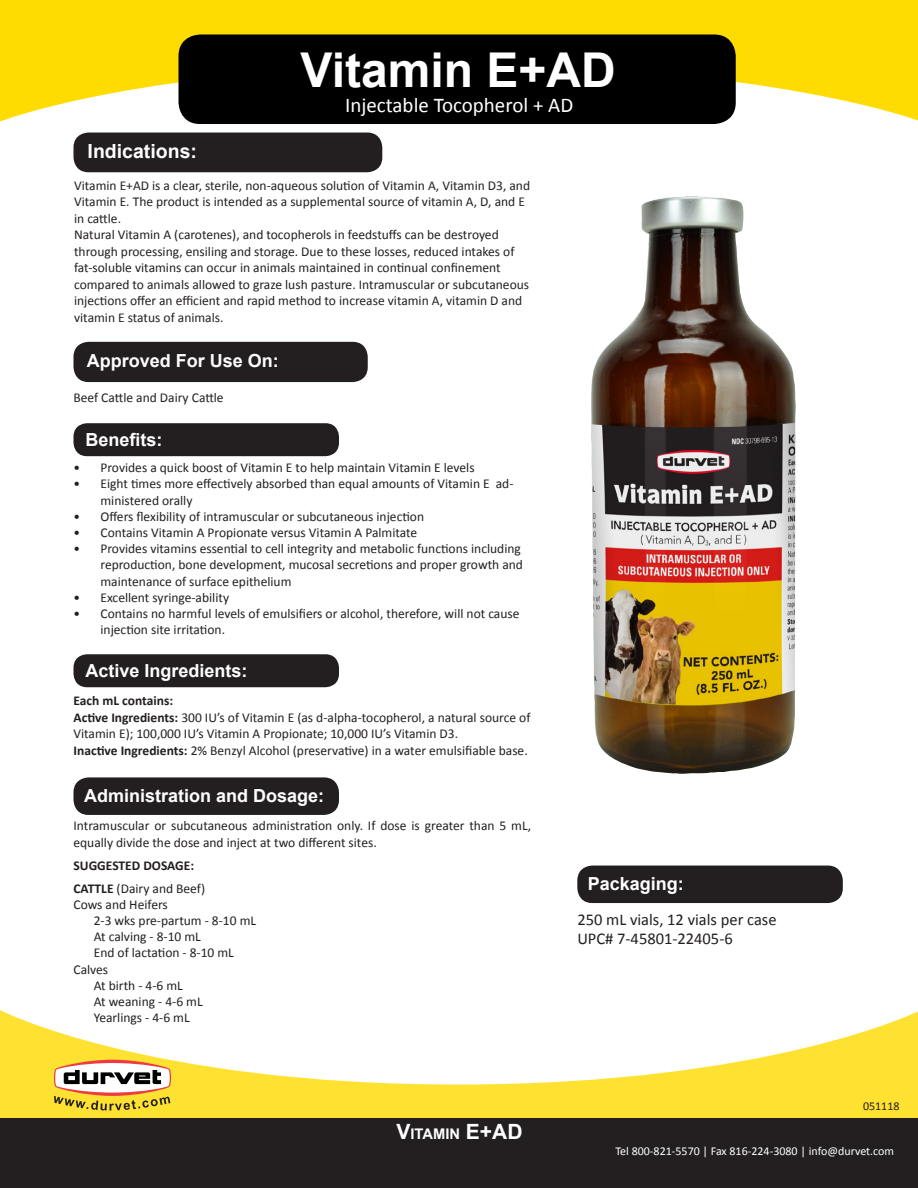
<style>
.page{position:relative;width:918px;height:1188px;background:#fff}
.page>*{position:absolute;margin:0;border:0;box-sizing:border-box;transform-origin:0 0}
.t1{font:700 48px "Arial";color:#fff}
.t2{font:21px "Calibri";color:#fff}
.t3{font:700 19.5px "Arial";color:#fff}
.t4{font:700 18px "Arial";color:#fff}
.t5{font:16.5px "Calibri";color:#231f20}
.t6{font:700 14.7px "Arial";color:#fff}
.t7{font:13.5px/16.5px "Calibri";color:#231f20}
.t8{font:700 13.5px "Calibri";color:#231f20}
.t9{font:12px "Calibri";color:#fff}
.t10{font:12px "Calibri";color:#231f20}
.s1{font-weight:700}
.s2{font-size:21px}
</style>
<div class="page">
<svg style="left:0;top:1010px;width:918px;height:109px"></svg>
<svg style="left:54px;top:1060px;width:117px;height:51px"></svg>
<div style="left:0;top:1119px;width:918px;height:69px;background:#231f20"></div>
<svg style="left:0;top:0;width:918px;height:122px;background:#fee023"></svg>
<div style="left:74px;top:342px;width:294px;height:40px;background:#231f20;border-radius:15px"></div>
<div style="left:74px;top:133px;width:308px;height:39px;background:#231f20;border-radius:15px"></div>
<div style="left:74px;top:654px;width:265px;height:33px;background:#231f20;border-radius:14px"></div>
<div style="left:74px;top:777px;width:265px;height:38px;background:#231f20;border-radius:15px"></div>
<div style="left:178px;top:34px;width:558px;height:90px;background:#000;border-radius:22px"></div>
<div style="left:74px;top:423px;width:265px;height:33px;background:#231f20;border-radius:14px"></div>
<img style="left:591px;top:196px;width:205px;height:578px">
<div style="left:577px;top:866px;width:266px;height:37px;background:#231f20;border-radius:15px"></div>
<p class="t3" style="left:88px;top:139px;width:111px">Indications:</p>
<p class="t1" style="left:301px;top:39px;width:317px">Vitamin E+AD</p>
<p class="t2" style="left:345px;top:91px;width:230px">Injectable Tocopherol + AD</p>
<p class="t7" style="left:74px;top:177px;width:458px">Vitamin E+AD is a clear, sterile, non-aqueous solution of Vitamin A, Vitamin D3, and<br>Vitamin E. The product is intended as a supplemental source of vitamin A, D, and E in cattle.</p>
<p class="t7" style="left:74px;top:227px;width:457px">Natural Vitamin A (carotenes), and tocopherols in feedstuffs can be destroyed through processing, ensiling and storage. Due to these losses, reduced intakes of fat-soluble vitamins can occur in animals maintained in continual confinement compared to animals allowed to graze lush pasture. Intramuscular or subcutaneous injections offer an efficient and rapid method to increase vitamin A, vitamin D and vitamin E status of animals.</p>
<p class="t4" style="left:87px;top:349px;width:194px">Approved For Use On:</p>
<p class="t7" style="left:74px;top:389px;width:152px">Beef Cattle and Dairy Cattle</p>
<p class="t4" style="left:86px;top:428px;width:79px">Benefits:</p>
<p class="t7" style="left:74px;top:459px;width:403px">• Provides a quick boost of Vitamin E to help maintain Vitamin E levels</p>
<p class="t7" style="left:100px;top:476px;width:415px;text-indent:-27px">• Eight times more effectively absorbed than equal amounts of Vitamin E ad&shy;ministered orally</p>
<p class="t7" style="left:74px;top:508px;width:352px">• Offers flexibility of intramuscular or subcutaneous injection</p>
<p class="t7" style="left:74px;top:524px;width:345px">• Contains Vitamin A Propionate versus Vitamin A Palmitate</p>
<p class="t7" style="left:100px;top:541px;width:424px;text-indent:-27px">• Provides vitamins essential to cell integrity and metabolic functions including reproduction, bone development, mucosal secretions and proper growth and maintenance of surface epithelium</p>
<p class="t7" style="left:74px;top:589px;width:157px">• Excellent syringe-ability</p>
<p class="t7" style="left:100px;top:605px;width:421px;text-indent:-27px">• Contains no harmful levels of emulsifiers or alcohol, therefore, will not cause injection site irritation.</p>
<p class="t4" style="left:86px;top:659px;width:164px">Active Ingredients:</p>
<p class="t8" style="left:74px;top:692px;width:101px">Each mL contains:</p>
<p class="t7" style="left:74px;top:709px;width:458px"><span class="s1">Active Ingredients:</span> 300 IU’s of Vitamin E (as d-alpha-tocopherol, a natural source of<br>Vitamin E); 100,000 IU’s Vitamin A Propionate; 10,000 IU’s Vitamin D3.</p>
<p class="t7" style="left:74px;top:742px;width:456px"><span class="s1">Inactive Ingredients:</span> 2% Benzyl Alcohol (preservative) in a water emulsifiable base.</p>
<p class="t4" style="left:84px;top:784px;width:242px">Administration and Dosage:</p>
<p class="t7" style="left:74px;top:818px;width:459px">Intramuscular or subcutaneous administration only. If dose is greater than 5 mL, equally divide the dose and inject at two different sites.</p>
<p class="t8" style="left:74px;top:857px;width:122px">SUGGESTED DOSAGE:</p>
<p class="t7" style="left:74px;top:880px;width:133px"><span class="s1">CATTLE</span> (Dairy and Beef)</p>
<p class="t7" style="left:74px;top:896px;width:96px">Cows and Heifers</p>
<p class="t7" style="left:94px;top:912px;width:164px">2-3 wks pre-partum - 8-10 mL</p>
<p class="t7" style="left:94px;top:928px;width:109px">At calving - 8-10 mL</p>
<p class="t7" style="left:94px;top:945px;width:142px">End of lactation - 8-10 mL</p>
<p class="t7" style="left:74px;top:961px;width:36px">Calves</p>
<p class="t7" style="left:94px;top:977px;width:91px">At birth - 4-6 mL</p>
<p class="t7" style="left:94px;top:993px;width:110px">At weaning - 4-6 mL</p>
<p class="t7" style="left:94px;top:1009px;width:97px">Yearlings - 4-6 mL</p>
<p class="t6" style="left:397px;top:1124px;width:127px"><span class="s2">V</span>ITAMIN <span class="s2">E+AD</span></p>
<p class="t4" style="left:588px;top:872px;width:98px">Packaging:</p>
<p class="t5" style="left:577px;top:909px;width:201px">250 mL vials, 12 vials per case</p>
<p class="t5" style="left:577px;top:928px;width:157px">UPC# 7-45801-22405-6</p>
<p class="t10" style="left:863px;top:1098px;width:38px">051118</p>
<p class="t9" style="left:615px;top:1143px;width:280px">Tel 800-821-5570 | Fax 816-224-3080 | info@durvet.com</p>
</div>
